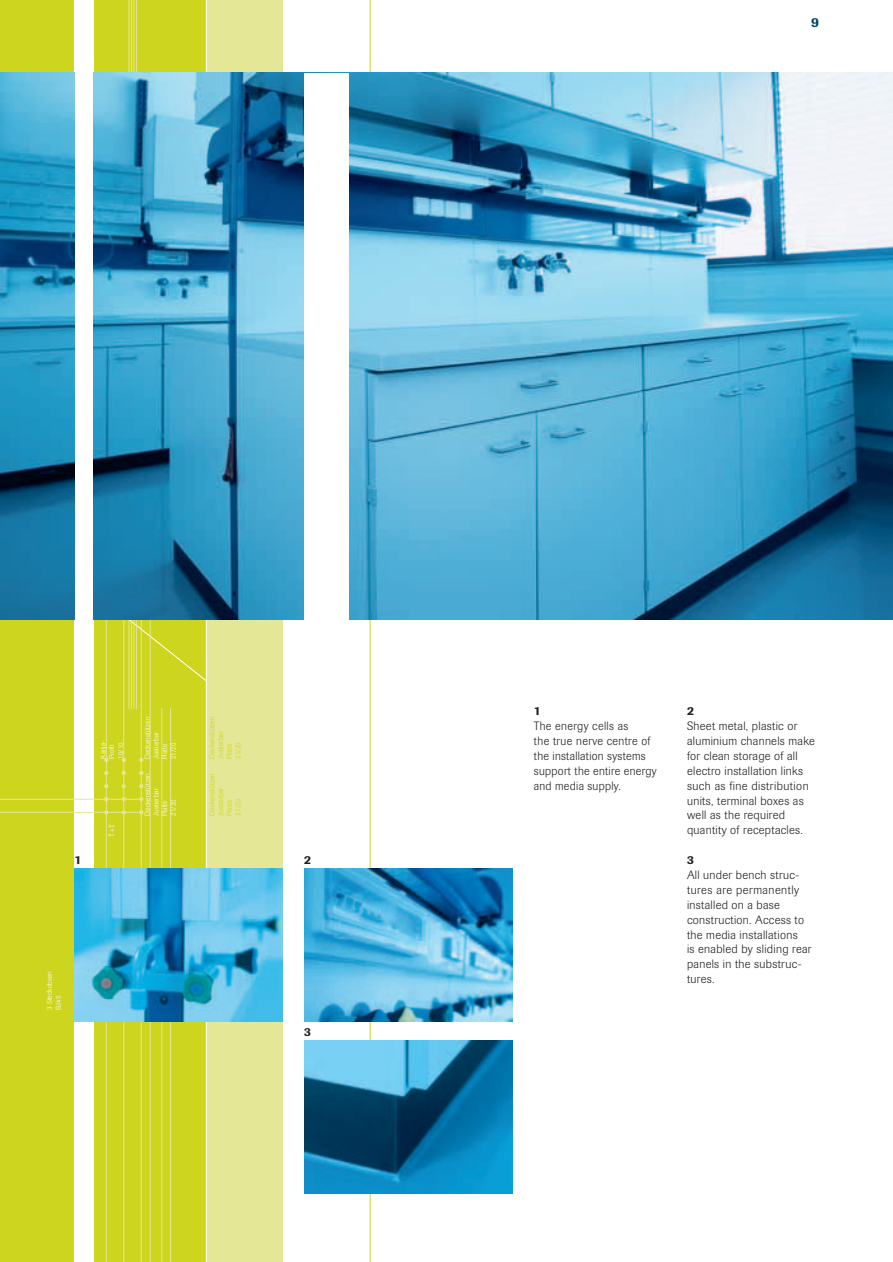
<style>
.page{position:relative;width:893px;height:1262px;background:#fff}
.page>*{position:absolute;margin:0;border:0;box-sizing:border-box;transform-origin:0 0}
.t1{font:500 13.5px "Imago";color:#00466b}
.t2{font:300 12px/14.9px "Imago";letter-spacing:.025em;color:#231f20}
.t3{font:500 12px "Imago";color:#231f20}
.t4{font:300 8.1px "Imago";color:#fff}
.t5{font:300 7.2px/8.7px "Imago";color:#fff}
.t6{font:300 7.2px/8.7px "Imago";color:#ced51e}
</style>
<div class="page">
<div style="left:0;top:0;width:283px;height:1261px;background:#ced51e"></div>
<div style="left:206px;top:0;width:77px;height:1261px;background:#e4e795"></div>
<div style="left:74px;top:0;width:20px;height:1261px;background:#fff"></div>
<hr style="left:206px;top:0;width:1px;height:1261px;background:#fff">
<svg style="left:0;top:0;width:206px;height:708px"></svg>
<hr style="left:106px;top:214px;width:1px;height:1047px;background:#e4e795">
<hr style="left:123px;top:214px;width:1px;height:1047px;background:#e4e795">
<hr style="left:141px;top:214px;width:1px;height:1047px;background:#e4e795">
<hr style="left:0;top:799px;width:141px;height:1px;background:#e4e795">
<hr style="left:0;top:812px;width:141px;height:1px;background:#e4e795">
<svg style="left:139px;top:784px;width:4px;height:4px"></svg>
<svg style="left:104px;top:784px;width:4px;height:4px"></svg>
<svg style="left:139px;top:771px;width:4px;height:4px"></svg>
<svg style="left:122px;top:771px;width:4px;height:4px"></svg>
<svg style="left:104px;top:771px;width:4px;height:4px"></svg>
<svg style="left:139px;top:758px;width:4px;height:4px"></svg>
<svg style="left:122px;top:758px;width:4px;height:4px"></svg>
<svg style="left:104px;top:758px;width:4px;height:4px"></svg>
<hr style="left:128px;top:0;width:1px;height:709px;background:#e4e795">
<hr style="left:131px;top:0;width:1px;height:709px;background:#e4e795">
<hr style="left:133px;top:0;width:1px;height:709px;background:#e4e795">
<hr style="left:136px;top:0;width:1px;height:709px;background:#e4e795">
<hr style="left:161px;top:708px;width:1px;height:553px;background:#e4e795">
<hr style="left:170px;top:708px;width:1px;height:553px;background:#e4e795">
<hr style="left:150px;top:559px;width:1px;height:702px;background:#e4e795">
<hr style="left:369px;top:0;width:1px;height:1261px;background:#ced51e">
<img style="left:94px;top:73px;width:798px;height:546px">
<img style="left:0;top:73px;width:74px;height:546px">
<img style="left:74px;top:868px;width:209px;height:153px">
<div style="left:304px;top:73px;width:45px;height:565px;background:#fff"></div>
<img style="left:304px;top:868px;width:208px;height:153px">
<img style="left:304px;top:1040px;width:208px;height:153px">
<p class="t1" style="left:811px;top:18px;width:9px">9</p>
<p class="t5" style="left:99px;top:758px;width:20px;rotate:-90deg">Kanja-<br>Profil<br>10/10</p>
<p class="t4" style="left:109px;top:837px;width:15px;rotate:-90deg">T+T</p>
<p class="t5" style="left:143px;top:759px;width:44px;rotate:-90deg">Deckenstützen<br>Justierbar<br>Platte<br>21/20</p>
<p class="t5" style="left:143px;top:815px;width:44px;rotate:-90deg">Deckenstützen<br>Justierbar<br>Platte<br>21/20</p>
<p class="t6" style="left:208px;top:759px;width:44px;rotate:-90deg">Deckenstützen<br>Justierbar<br>Platte<br>21/20</p>
<p class="t6" style="left:208px;top:815px;width:44px;rotate:-90deg">Deckenstützen<br>Justierbar<br>Platte<br>21/20</p>
<p class="t3" style="left:74px;top:855px;width:8px">1</p>
<p class="t3" style="left:304px;top:855px;width:8px">2</p>
<p class="t5" style="left:46px;top:1009px;width:40px;rotate:-90deg">3 Steckdosen<br>BJ45</p>
<p class="t3" style="left:304px;top:1028px;width:8px">3</p>
<p class="t3" style="left:534px;top:706px;width:8px">1</p>
<p class="t2" style="left:534px;top:719px;width:124px">The energy cells as<br>the true nerve centre of the installation systems support the entire energy and media supply.</p>
<p class="t3" style="left:687px;top:706px;width:8px">2</p>
<p class="t2" style="left:687px;top:719px;width:129px">Sheet metal, plastic or aluminium channels make for clean storage of all electro installation links such as fine distribution units, terminal boxes as well as the required quantity of receptacles.</p>
<p class="t3" style="left:687px;top:855px;width:8px">3</p>
<p class="t2" style="left:687px;top:868px;width:126px">All under bench struc&shy;tures are permanently installed on a base construction. Access to the media installations<br>is enabled by sliding rear panels in the substruc&shy;tures.</p>
</div>
